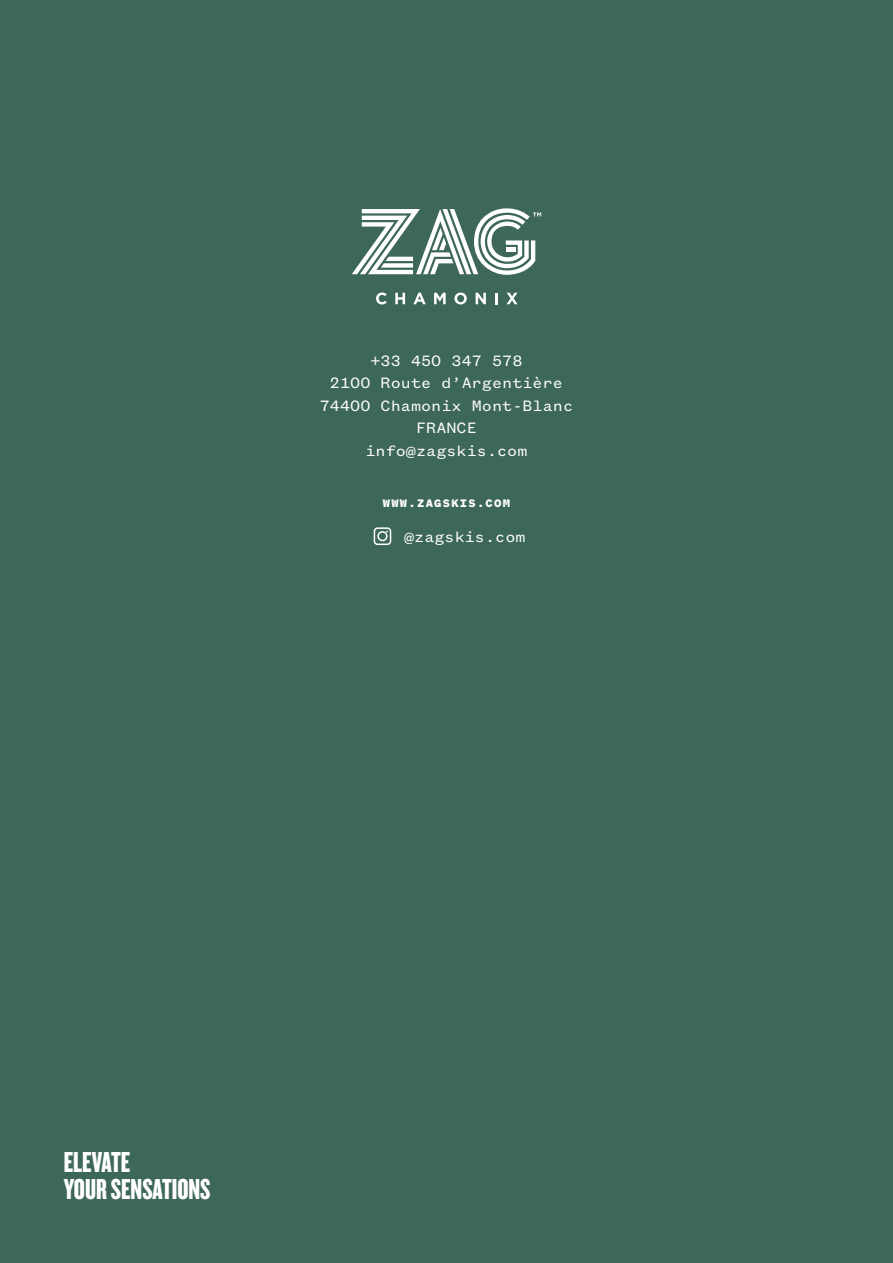
<style>
.page{position:relative;width:893px;height:1263px;background:#3e675b}
.page>*{position:absolute;margin:0;border:0;box-sizing:border-box;transform-origin:0 0}
.t1{font:30px/27px "Knockout HTF68 Full Featherwt";color:#fff}
.t2{font:16.5px/22.5px "Founders Grotesk Mono";color:#fff;text-align:center}
.t3{font:700 12px "Founders Grotesk Mono";letter-spacing:.1em;color:#fff}
</style>
<div class="page">
<svg style="left:376px;top:292px;width:11px;height:12px"></svg>
<svg style="left:395px;top:293px;width:10px;height:11px"></svg>
<svg style="left:413px;top:293px;width:13px;height:11px"></svg>
<svg style="left:434px;top:293px;width:12px;height:11px"></svg>
<svg style="left:454px;top:292px;width:13px;height:12px"></svg>
<svg style="left:476px;top:293px;width:10px;height:11px"></svg>
<svg style="left:495px;top:293px;width:3px;height:11px"></svg>
<svg style="left:506px;top:293px;width:12px;height:11px"></svg>
<svg style="left:352px;top:208px;width:189px;height:67px"></svg>
<div style="left:374px;top:527px;width:17px;height:18px;border:2px solid #fff;border-radius:3px"></div>
<div style="left:377px;top:531px;width:11px;height:10px;border:2px solid #fff;border-radius:50%"></div>
<p class="t2" style="left:320px;top:349px;width:255px">+33 450 347 578<br>2100 Route d’Argentière<br>74400 Chamonix Mont-Blanc<br>FRANCE<br>info@zagskis.com</p>
<p class="t3" style="left:383px;top:496px;width:129px">WWW.ZAGSKIS.COM</p>
<p class="t2" style="left:404px;top:526px;width:123px">@zagskis.com</p>
<h1 class="t1" style="left:64px;top:1149px;width:148px">ELEVATE<br>YOUR SENSATIONS</h1>
</div>
